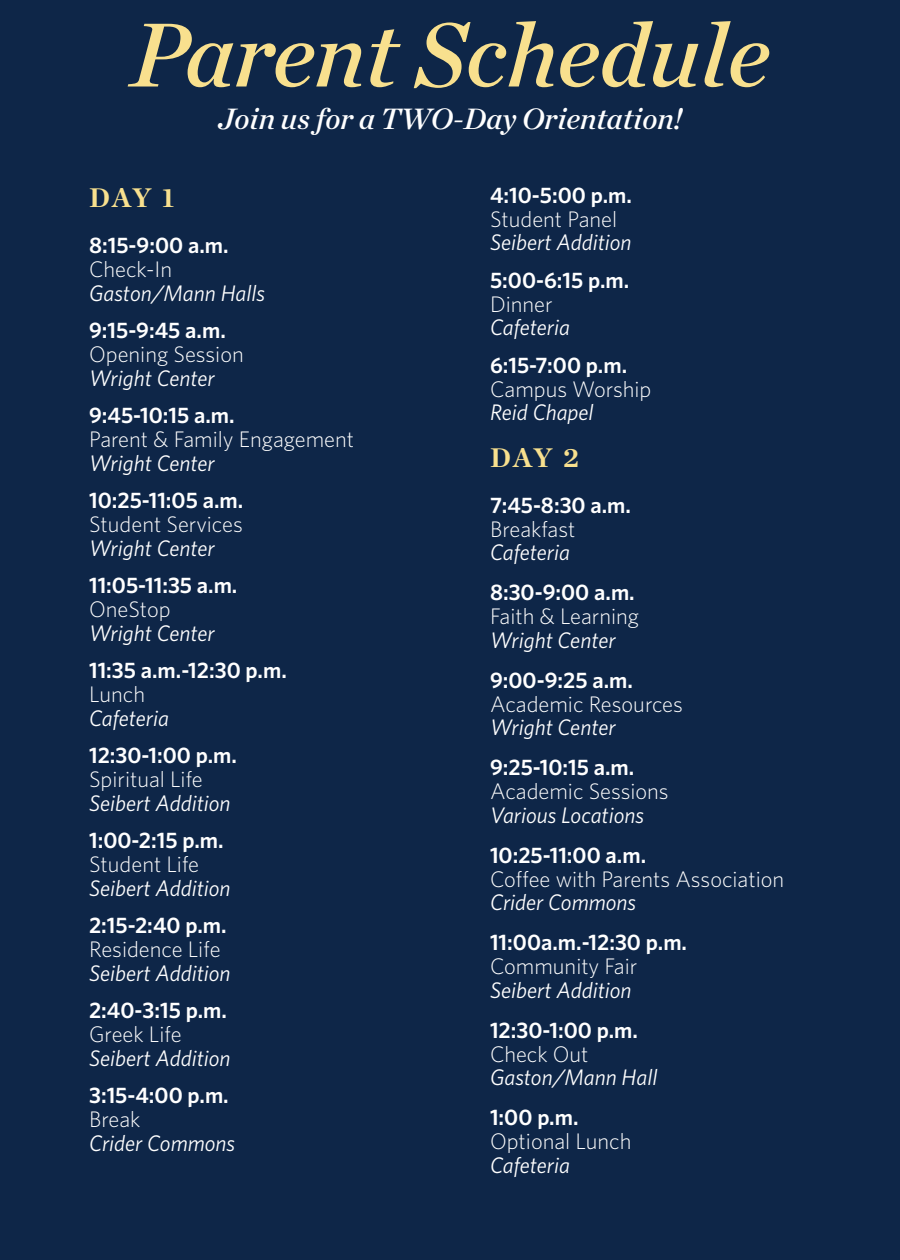
<style>
.page{position:relative;width:900px;height:1260px;background:#0e2648}
.page>*{position:absolute;margin:0;border:0;box-sizing:border-box;transform-origin:0 0}
.t1{font:italic 92.5px "Chronicle Deck Semi";color:#f8e08e}
.t2{font:italic 30px "Chronicle Deck Semi";color:#fff}
.Body_-_Left_Align{font:700 27.5px "Chronicle Deck";letter-spacing:.055em;color:#f8e08e}
.Body_-_Left_Align-2{font:300 22.5px/23.8px "Whitney";color:#fff}
.Body_-_Left_Align-3{font:600 22.5px/23.8px "Whitney";color:#fff}
.Body_-_Left_Align-4{font:italic 22.5px/23.8px "Whitney";color:#fff}
.s1{font-weight:600;font-style:normal}
.s2{font-weight:300;font-style:normal}
.s3{font-weight:600}
.s4{font-weight:400;font-style:italic}
.s5{font-weight:300}
</style>
<div class="page">
<p class="t1" style="left:130px;top:-18px;width:641px">Parent Schedule</p>
<p class="t2" style="left:218px;top:95px;width:465px">Join us for a TWO-Day Orientation!</p>
<p class="Body_-_Left_Align" style="left:89px;top:176px;width:87px">DAY 1</p>
<p class="Body_-_Left_Align-4" style="left:89px;top:233px;width:177px"><span class="s1">8:15-9:00 a.m.<br></span><span class="s2">Check-In<br></span>Gaston/Mann Halls</p>
<p class="Body_-_Left_Align-2" style="left:89px;top:318px;width:156px"><span class="s3">9:15-9:45 a.m.<br></span>Opening Session<br><span class="s4">Wright Center</span></p>
<p class="Body_-_Left_Align-2" style="left:89px;top:403px;width:267px"><span class="s3">9:45-10:15 a.m.<br></span>Parent &amp; Family Engagement<br><span class="s4">Wright Center</span></p>
<p class="Body_-_Left_Align-3" style="left:89px;top:488px;width:156px;text-align:justify">10:25-11:05 a.m.<br><span class="s5">Student Services </span><span class="s4">Wright Center</span></p>
<p class="Body_-_Left_Align-3" style="left:89px;top:573px;width:150px">11:05-11:35 a.m.<br><span class="s5">OneStop<br></span><span class="s4">Wright Center</span></p>
<p class="Body_-_Left_Align-3" style="left:89px;top:658px;width:199px">11:35 a.m.-12:30 p.m.<br><span class="s5">Lunch<br></span><span class="s4">Cafeteria</span></p>
<p class="Body_-_Left_Align-4" style="left:89px;top:743px;width:149px"><span class="s1">12:30-1:00 p.m.<br></span><span class="s2">Spiritual Life<br></span>Seibert Addition</p>
<p class="Body_-_Left_Align-4" style="left:89px;top:828px;width:143px"><span class="s1">1:00-2:15 p.m.<br></span><span class="s2">Student Life<br></span>Seibert Addition</p>
<p class="Body_-_Left_Align-4" style="left:89px;top:913px;width:143px"><span class="s1">2:15-2:40 p.m.<br></span><span class="s2">Residence Life<br></span>Seibert Addition</p>
<p class="Body_-_Left_Align-4" style="left:89px;top:998px;width:143px"><span class="s1">2:40-3:15 p.m.<br></span><span class="s2">Greek Life<br></span>Seibert Addition</p>
<p class="Body_-_Left_Align-3" style="left:89px;top:1083px;width:148px">3:15-4:00 p.m.<br><span class="s5">Break<br></span><span class="s4">Crider Commons</span></p>
<p class="Body_-_Left_Align-4" style="left:490px;top:183px;width:143px"><span class="s1">4:10-5:00 p.m.<br></span><span class="s2">Student Panel<br></span>Seibert Addition</p>
<p class="Body_-_Left_Align-3" style="left:490px;top:268px;width:141px">5:00-6:15 p.m.<br><span class="s5">Dinner<br></span><span class="s4">Cafeteria</span></p>
<p class="Body_-_Left_Align-3" style="left:490px;top:353px;width:163px">6:15-7:00 p.m.<br><span class="s5">Campus Worship<br></span><span class="s4">Reid Chapel</span></p>
<p class="Body_-_Left_Align" style="left:490px;top:435px;width:90px">DAY 2</p>
<p class="Body_-_Left_Align-3" style="left:490px;top:493px;width:143px">7:45-8:30 a.m.<br><span class="s5">Breakfast<br></span><span class="s4">Cafeteria</span></p>
<p class="Body_-_Left_Align-2" style="left:490px;top:580px;width:151px"><span class="s3">8:30-9:00 a.m.<br></span>Faith &amp; Learning<br><span class="s4">Wright Center</span></p>
<p class="Body_-_Left_Align-2" style="left:490px;top:668px;width:194px"><span class="s3">9:00-9:25 a.m.<br></span>Academic Resources<br><span class="s4">Wright Center</span></p>
<p class="Body_-_Left_Align-2" style="left:490px;top:755px;width:180px"><span class="s3">9:25-10:15 a.m.<br></span>Academic Sessions<br><span class="s4">Various Locations</span></p>
<p class="Body_-_Left_Align-2" style="left:490px;top:843px;width:296px"><span class="s3">10:25-11:00 a.m.<br></span>Coffee with Parents Association<br><span class="s4">Crider Commons</span></p>
<p class="Body_-_Left_Align-3" style="left:490px;top:930px;width:199px">11:00a.m.-12:30 p.m.<br><span class="s5">Community Fair<br></span><span class="s4">Seibert Addition</span></p>
<p class="Body_-_Left_Align-4" style="left:490px;top:1018px;width:169px"><span class="s1">12:30-1:00 p.m.<br></span><span class="s2">Check Out<br></span>Gaston/Mann Hall</p>
<p class="Body_-_Left_Align-2" style="left:490px;top:1105px;width:143px"><span class="s3">1:00 p.m.<br></span>Optional Lunch<br><span class="s4">Cafeteria</span></p>
</div>
